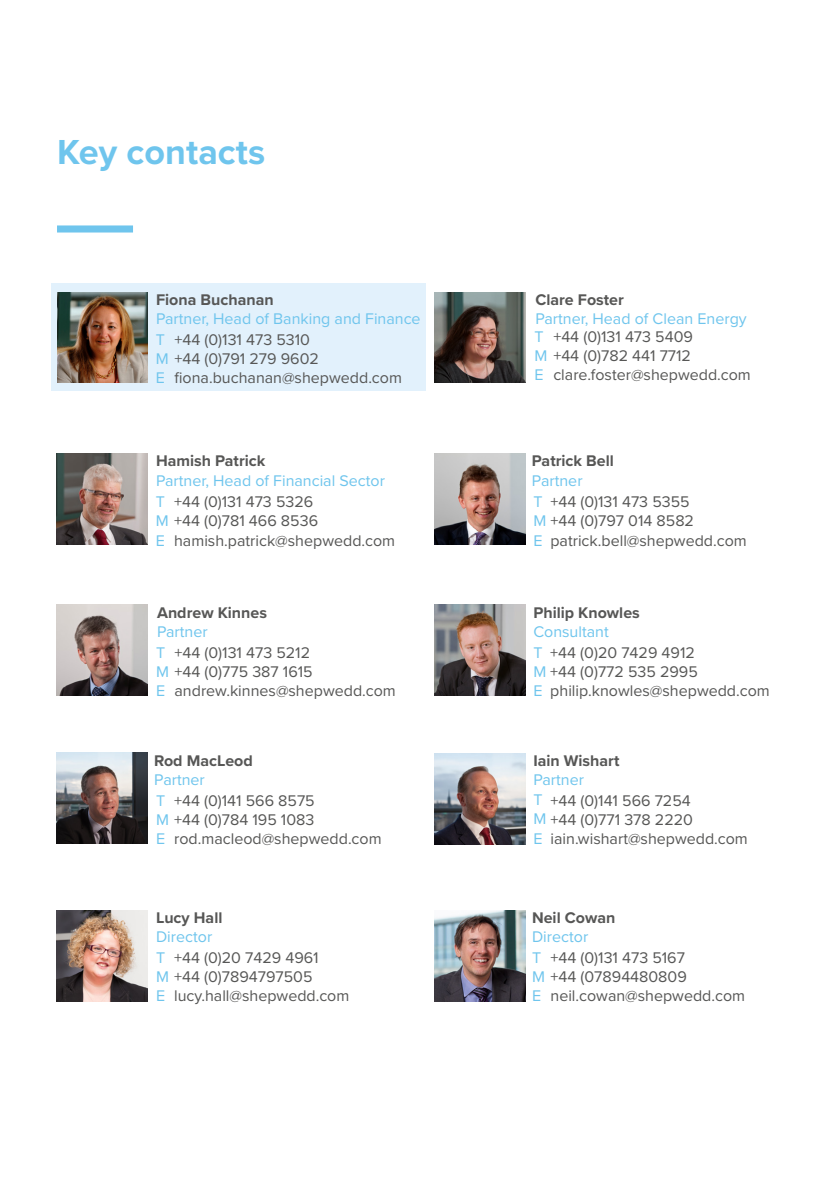
<style>
.page{position:relative;width:840px;height:1191px;background:#fff}
.page>*{position:absolute;margin:0;border:0;box-sizing:border-box;transform-origin:0 0}
.t1{font:700 36px "Proxima Nova";color:#6fc5ed}
.t2{font:16px/19.2px "Proxima Nova";color:#575756}
.t3{font:16px "Proxima Nova";color:#6fc5ed}
.t4{font:700 16px "Proxima Nova";color:#575756}
.s1{color:#6fc5ed}
</style>
<div class="page">
<div style="left:51px;top:283px;width:374px;height:108px;background:#e2f1fc"></div>
<img style="left:57px;top:292px;width:91px;height:91px">
<div style="left:57px;top:225px;width:76px;height:7px;background:#6fc5ed"></div>
<img style="left:57px;top:454px;width:90px;height:90px">
<img style="left:434px;top:454px;width:90px;height:90px">
<img style="left:57px;top:605px;width:90px;height:90px">
<img style="left:434px;top:605px;width:90px;height:90px">
<img style="left:57px;top:753px;width:90px;height:90px">
<img style="left:434px;top:753px;width:90px;height:91px">
<img style="left:434px;top:292px;width:91px;height:91px">
<img style="left:57px;top:910px;width:90px;height:91px">
<img style="left:434px;top:910px;width:90px;height:91px">
<h1 class="t1" style="left:57px;top:125px;width:210px">Key contacts</h1>
<p class="t4" style="left:156px;top:287px;width:119px">Fiona Buchanan</p>
<p class="t3" style="left:156px;top:307px;width:266px">Partner, Head of Banking and Finance</p>
<p class="t2" style="left:174px;top:329px;width:137px">+44 (0)131 473 5310</p>
<p class="t2" style="left:174px;top:367px;width:229px">fiona.buchanan@shepwedd.com</p>
<p class="t2" style="left:156px;top:329px;width:164px"><span class="s1">T<br>M</span> +44 (0)791 279 9602<br><span class="s1">E</span></p>
<p class="t4" style="left:156px;top:449px;width:111px">Hamish Patrick</p>
<p class="t3" style="left:156px;top:468px;width:230px">Partner, Head of Financial Sector</p>
<p class="t2" style="left:174px;top:491px;width:141px">+44 (0)131 473 5326</p>
<p class="t2" style="left:174px;top:530px;width:222px">hamish.patrick@shepwedd.com</p>
<p class="t2" style="left:156px;top:491px;width:163px"><span class="s1">T<br>M</span> +44 (0)781 466 8536<br><span class="s1">E</span></p>
<p class="t4" style="left:157px;top:600px;width:111px">Andrew Kinnes</p>
<p class="t3" style="left:157px;top:619px;width:52px">Partner</p>
<p class="t2" style="left:174px;top:642px;width:137px">+44 (0)131 473 5212</p>
<p class="t2" style="left:174px;top:680px;width:223px">andrew.kinnes@shepwedd.com</p>
<p class="t2" style="left:156px;top:642px;width:158px"><span class="s1">T<br>M</span> +44 (0)775 387 1615<br><span class="s1">E</span></p>
<p class="t4" style="left:154px;top:748px;width:100px">Rod MacLeod</p>
<p class="t3" style="left:154px;top:767px;width:52px">Partner</p>
<p class="t2" style="left:174px;top:790px;width:142px">+44 (0)141 566 8575</p>
<p class="t2" style="left:174px;top:828px;width:209px">rod.macleod@shepwedd.com</p>
<p class="t2" style="left:156px;top:790px;width:160px"><span class="s1">T<br>M</span> +44 (0)784 195 1083<br><span class="s1">E</span></p>
<p class="t4" style="left:535px;top:287px;width:90px">Clare Foster</p>
<p class="t3" style="left:535px;top:307px;width:213px">Partner, Head of Clean Energy</p>
<p class="t2" style="left:553px;top:326px;width:141px">+44 (0)131 473 5409</p>
<p class="t2" style="left:553px;top:364px;width:199px">clare.foster@shepwedd.com</p>
<p class="t2" style="left:534px;top:326px;width:158px"><span class="s1">T<br>M</span> +44 (0)782 441 7712<br><span class="s1">E</span></p>
<p class="t4" style="left:531px;top:449px;width:83px">Patrick Bell</p>
<p class="t3" style="left:531px;top:468px;width:52px">Partner</p>
<p class="t2" style="left:550px;top:491px;width:141px">+44 (0)131 473 5355</p>
<p class="t2" style="left:550px;top:530px;width:198px">patrick.bell@shepwedd.com</p>
<p class="t2" style="left:533px;top:491px;width:162px"><span class="s1">T<br>M</span> +44 (0)797 014 8582<br><span class="s1">E</span></p>
<p class="t4" style="left:533px;top:600px;width:108px">Philip Knowles</p>
<p class="t3" style="left:533px;top:619px;width:77px">Consultant</p>
<p class="t2" style="left:550px;top:642px;width:146px">+44 (0)20 7429 4912</p>
<p class="t2" style="left:550px;top:680px;width:221px">philip.knowles@shepwedd.com</p>
<p class="t2" style="left:533px;top:642px;width:166px"><span class="s1">T<br>M</span> +44 (0)772 535 2995<br><span class="s1">E</span></p>
<p class="t4" style="left:533px;top:748px;width:87px">Iain Wishart</p>
<p class="t3" style="left:533px;top:767px;width:52px">Partner</p>
<p class="t2" style="left:550px;top:790px;width:142px">+44 (0)141 566 7254</p>
<p class="t2" style="left:550px;top:828px;width:199px">iain.wishart@shepwedd.com</p>
<p class="t2" style="left:533px;top:789px;width:161px;line-height:20px"><span class="s1">T<br>M</span> +44 (0)771 378 2220</p>
<p class="t3" style="left:533px;top:826px;width:11px">E</p>
<p class="t4" style="left:532px;top:905px;width:85px">Neil Cowan</p>
<p class="t2" style="left:532px;top:926px;width:156px"><span class="s1">Director<br>T<br>M</span> +44 (07894480809<br><span class="s1">E</span></p>
<p class="t4" style="left:156px;top:905px;width:68px">Lucy Hall</p>
<p class="t3" style="left:156px;top:924px;width:58px">Director</p>
<p class="t2" style="left:174px;top:947px;width:146px">+44 (0)20 7429 4961</p>
<p class="t2" style="left:174px;top:985px;width:177px">lucy.hall@shepwedd.com</p>
<p class="t2" style="left:156px;top:947px;width:158px"><span class="s1">T<br>M</span> +44 (0)7894797505<br><span class="s1">E</span></p>
<p class="t2" style="left:550px;top:947px;width:136px">+44 (0)131 473 5167</p>
<p class="t2" style="left:550px;top:985px;width:196px">neil.cowan@shepwedd.com</p>
</div>
